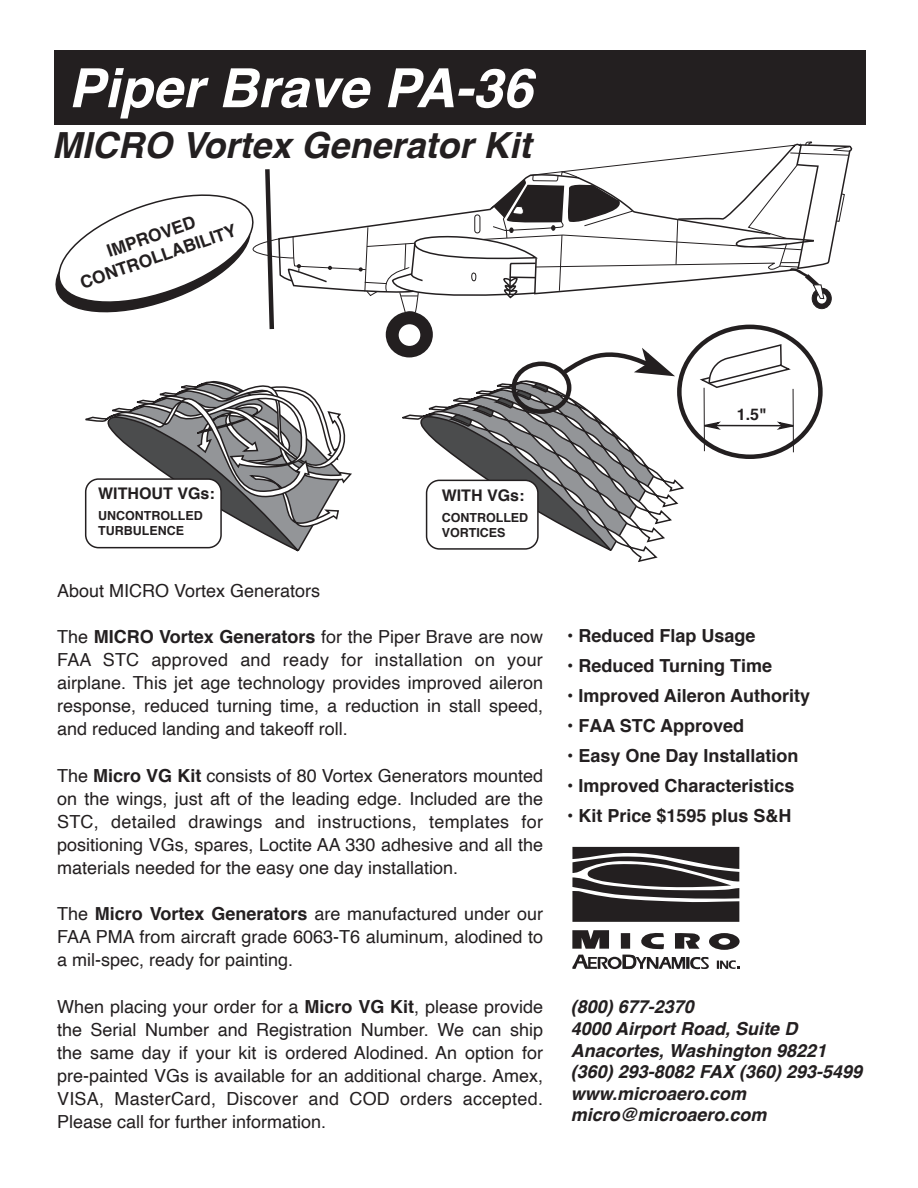
<style>
.page{position:relative;width:918px;height:1188px;background:#fff}
.page>*{position:absolute;margin:0;border:0;box-sizing:border-box;transform-origin:0 0}
.t1{font:italic 700 54px "Helvetica";color:#fff}
.t2{font:italic 700 36px "Helvetica";color:#231f20}
.t3{font:18px/23.1px "Helvetica";color:#231f20;text-align:justify}
.t4{font:700 18px "Helvetica";color:#231f20}
.t5{font:italic 700 18px/21.6px "Helvetica";color:#231f20}
.t6{font:700 17.4px/20.9px "Helvetica";color:#231f20;text-align:center}
.t7{font:700 16.05px "Helvetica";color:#231f20}
.t8{font:700 12.45px/15px "Helvetica";color:#231f20}
.s1{font-weight:700}
</style>
<div class="page">
<div style="left:54px;top:50px;width:812px;height:75px;background:#231f20"></div>
<svg style="left:572px;top:847px;width:167px;height:75px;background:#4a4748"></svg>
<svg style="left:608px;top:957px;width:14px;height:12px"></svg>
<div style="left:611px;top:959px;width:8px;height:8px;background:#fff;border-radius:50%"></div>
<svg style="left:572px;top:955px;width:36px;height:14px"></svg>
<svg style="left:572px;top:930px;width:37px;height:19px"></svg>
<div style="left:621px;top:933px;width:9px;height:16px;background:#231f20"></div>
<svg style="left:622px;top:933px;width:88px;height:36px"></svg>
<div style="left:709px;top:933px;width:31px;height:17px;background:#231f20;border-radius:50%"></div>
<div style="left:719px;top:938px;width:11px;height:7px;background:#fff;border-radius:50%"></div>
<svg style="left:717px;top:960px;width:22px;height:9px"></svg>
<svg style="left:55px;top:141px;width:798px;height:421px"></svg>
<h1 class="t1" style="left:68px;top:44px;width:466px">Piper Brave PA-36</h1>
<h2 class="t2" style="left:52px;top:116px;width:481px">MICRO Vortex Generator Kit</h2>
<p class="t6" style="left:71px;top:254px;width:165px;rotate:-19deg">IMPROVED<br>CONTROLLABILITY</p>
<p class="t7" style="left:737px;top:402px;width:31px">1.5"</p>
<p class="t7" style="left:98px;top:480px;width:118px">WITHOUT VGs:</p>
<p class="t8" style="left:98px;top:508px;width:106px">UNCONTROLLED<br>TURBULENCE</p>
<p class="t7" style="left:442px;top:482px;width:84px">WITH VGs:</p>
<p class="t8" style="left:442px;top:510px;width:88px">CONTROLLED<br>VORTICES</p>
<p class="t3" style="left:57px;top:580px;width:265px">About MICRO Vortex Generators</p>
<p class="t3" style="left:57px;top:626px;width:488px">The <span class="s1">MICRO Vortex Generators</span> for the Piper Brave are now FAA STC approved and ready for installation on your airplane. This jet age technology provides improved aileron response, reduced turning time, a reduction in stall speed, and reduced landing and takeoff roll.</p>
<p class="t3" style="left:57px;top:764px;width:488px">The <span class="s1">Micro VG Kit</span> consists of 80 Vortex Generators mounted on the wings, just aft of the leading edge. Included are the STC, detailed drawings and instructions, templates for positioning VGs, spares, Loctite AA 330 adhesive and all the materials needed for the easy one day installation.</p>
<p class="t3" style="left:57px;top:903px;width:487px">The <span class="s1">Micro Vortex Generators</span> are manufactured under our FAA PMA from aircraft grade 6063-T6 aluminum, alodined to a mil-spec, ready for painting.</p>
<p class="t3" style="left:57px;top:995px;width:488px">When placing your order for a <span class="s1">Micro VG Kit</span>, please provide the Serial Number and Registration Number. We can ship the same day if your kit is ordered Alodined. An option for pre-painted VGs is available for an additional charge. Amex, VISA, MasterCard, Discover and COD orders accepted.<br>Please call for further information.</p>
<p class="t4" style="left:567px;top:621px;width:190px">• Reduced Flap Usage</p>
<p class="t4" style="left:567px;top:651px;width:207px">• Reduced Turning Time</p>
<p class="t4" style="left:567px;top:681px;width:244px">• Improved Aileron Authority</p>
<p class="t4" style="left:567px;top:711px;width:178px">• FAA STC Approved</p>
<p class="t4" style="left:567px;top:741px;width:233px">• Easy One Day Installation</p>
<p class="t4" style="left:567px;top:771px;width:229px">• Improved Characteristics</p>
<p class="t4" style="left:567px;top:801px;width:226px">• Kit Price $1595 plus S&amp;H</p>
<p class="t5" style="left:571px;top:996px;width:293px">(800) 677-2370<br>4000 Airport Road, Suite D<br>Anacortes, Washington 98221 (360) 293-8082 FAX (360) 293-5499 www.microaero.com micro@microaero.com</p>
</div>
